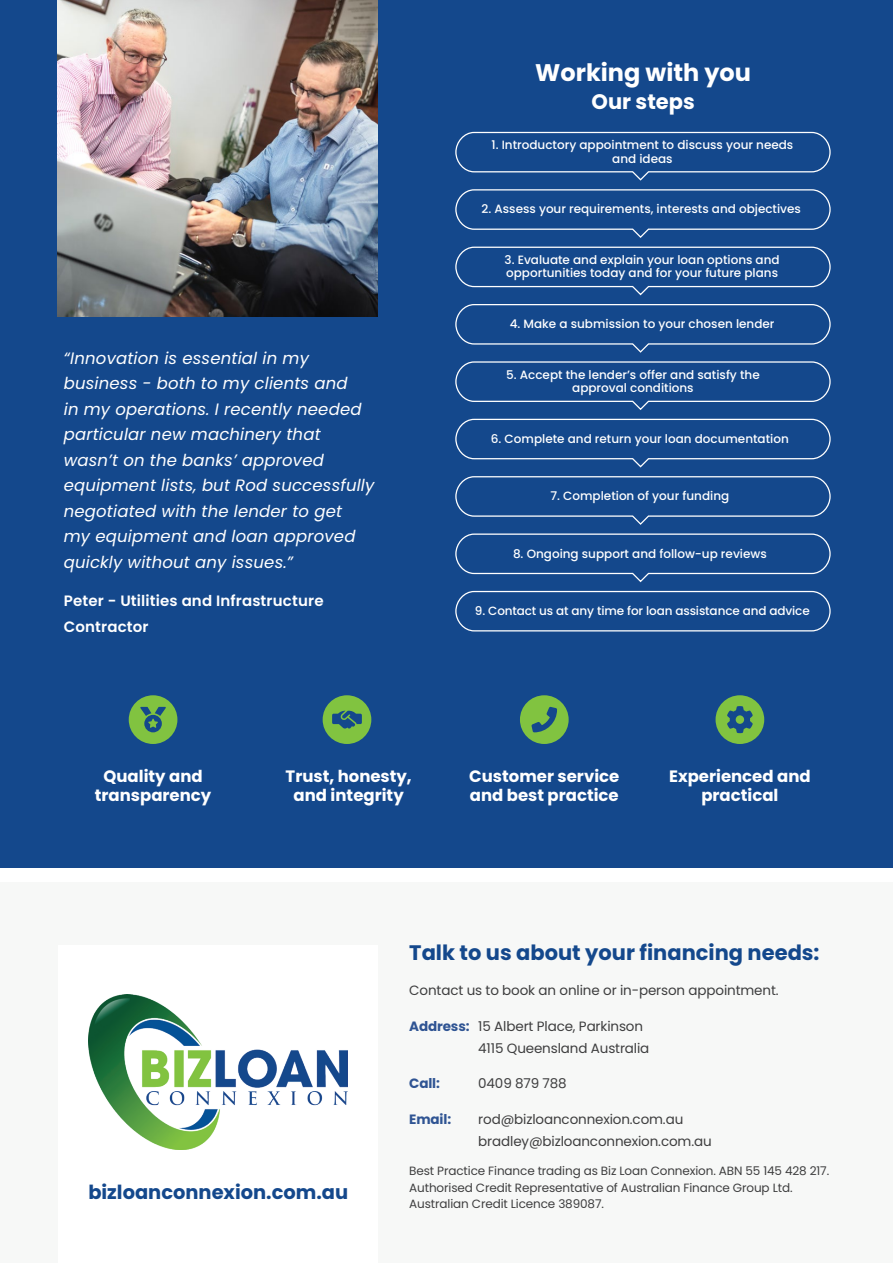
<style>
.page{position:relative;width:893px;height:1263px;background:#fff}
.page>*{position:absolute;margin:0;border:0;box-sizing:border-box;transform-origin:0 0}
.Heading_L3{font:700 24px "Poppins";color:#fff}
.Heading_L3-2{font:700 21px "Poppins";color:#14488c}
.Heading_L3-3{font:700 21px "Poppins";color:#fff}
.Heading_L3-4{font:700 19.5px "Poppins";color:#14488c}
.Body{font:italic 16.5px/25.5px "Poppins";letter-spacing:.01em;color:#fff}
.Body_Small{font:700 16.5px/19.5px "Poppins";color:#fff;text-align:center}
.Body-2{font:600 15px/25.5px "Poppins";letter-spacing:.01em;color:#fff}
.Body_Small-2{font:13.5px/22.5px "Poppins";letter-spacing:-.01em;color:#3e3e3f}
.Body_Small-3{font:700 13.5px "Poppins";letter-spacing:-.01em;color:#2f5493}
.Body_Small-4{font:500 12px/13.5px "Poppins";color:#fff;text-align:center}
.Body_Small-5{font:12px/16.5px "Poppins";letter-spacing:-.01em;color:#3e3e3f}
.s1{font-weight:700;color:#2f5493}
</style>
<div class="page">
<div style="left:0;top:0;width:893px;height:867px;background:#14488c"></div>
<div style="left:455px;top:419px;width:376px;height:40px;border:1px solid #fff;border-radius:19px"></div>
<div style="left:455px;top:476px;width:376px;height:41px;border:1px solid #fff;border-radius:19px"></div>
<div style="left:455px;top:533px;width:376px;height:41px;border:1px solid #fff;border-radius:19px"></div>
<div style="left:455px;top:361px;width:376px;height:41px;border:1px solid #fff;border-radius:19px"></div>
<div style="left:455px;top:304px;width:376px;height:41px;border:1px solid #fff;border-radius:19px"></div>
<div style="left:455px;top:247px;width:376px;height:40px;border:1px solid #fff;border-radius:19px"></div>
<div style="left:455px;top:189px;width:376px;height:41px;border:1px solid #fff;border-radius:19px"></div>
<div style="left:455px;top:132px;width:376px;height:40px;border:1px solid #fff;border-radius:19px"></div>
<div style="left:455px;top:591px;width:376px;height:40px;border:1px solid #fff;border-radius:19px"></div>
<div style="left:0;top:882px;width:893px;height:381px;background:#f7f8f7"></div>
<div style="left:58px;top:945px;width:320px;height:318px;background:#fff"></div>
<img style="left:58px;top:0;width:320px;height:317px">
<img style="left:88px;top:995px;width:259px;height:155px">
<div style="left:129px;top:695px;width:48px;height:49px;background:#81c340;border-radius:50%"></div>
<svg style="left:140px;top:707px;width:26px;height:25px"></svg>
<div style="left:323px;top:695px;width:48px;height:49px;background:#81c340;border-radius:50%"></div>
<div style="left:520px;top:695px;width:49px;height:49px;background:#81c340;border-radius:50%"></div>
<div style="left:715px;top:695px;width:49px;height:49px;background:#81c340;border-radius:50%"></div>
<svg style="left:332px;top:711px;width:30px;height:18px"></svg>
<svg style="left:531px;top:707px;width:26px;height:25px"></svg>
<svg style="left:727px;top:706px;width:26px;height:27px"></svg>
<p class="Heading_L3" style="left:535px;top:58px;width:217px">Working with you</p>
<p class="Heading_L3-3" style="left:591px;top:90px;width:105px">Our steps</p>
<p class="Body" style="left:64px;top:345px;width:312px">“Innovation is essential in my business - both to my clients and<br>in my operations. I recently needed particular new machinery that wasn’t on the banks’ approved equipment lists, but Rod successfully negotiated with the lender to get<br>my equipment and loan approved quickly without any issues.”</p>
<p class="Body-2" style="left:64px;top:588px;width:261px">Peter - Utilities and Infrastructure<br>Contractor</p>
<p class="Body_Small-4" style="left:492px;top:138px;width:303px">1. Introductory appointment to discuss your needs and ideas</p>
<p class="Body_Small-4" style="left:482px;top:202px;width:321px">2. Assess your requirements, interests and objectives</p>
<p class="Body_Small-4" style="left:505px;top:253px;width:277px;text-align:left">3. Evaluate and explain your loan options and opportunities today and for your future plans</p>
<p class="Body_Small-4" style="left:510px;top:317px;width:266px">4. Make a submission to your chosen lender</p>
<p class="Body_Small-4" style="left:506px;top:368px;width:255px">5. Accept the lender’s offer and satisfy the approval conditions</p>
<p class="Body_Small-4" style="left:491px;top:432px;width:299px">6. Complete and return your loan documentation</p>
<p class="Body_Small-4" style="left:550px;top:489px;width:180px">7. Completion of your funding</p>
<p class="Body_Small-4" style="left:513px;top:547px;width:255px">8. Ongoing support and follow-up reviews</p>
<p class="Body_Small-4" style="left:475px;top:604px;width:336px">9. Contact us at any time for loan assistance and advice</p>
<p class="Body_Small" style="left:95px;top:766px;width:118px">Quality and transparency</p>
<p class="Body_Small" style="left:286px;top:766px;width:128px">Trust, honesty, and integrity</p>
<p class="Body_Small" style="left:469px;top:766px;width:152px;text-align:left">Customer service and best practice</p>
<p class="Body_Small" style="left:669px;top:766px;width:143px">Experienced and practical</p>
<p class="Heading_L3-4" style="left:88px;top:1181px;width:261px">bizloanconnexion.com.au</p>
<p class="Heading_L3-2" style="left:409px;top:940px;width:412px">Talk to us about your financing needs:</p>
<p class="Body_Small-2" style="left:409px;top:979px;width:371px">Contact us to book an online or in-person appointment.</p>
<p class="Body_Small-2" style="left:478px;top:1015px;width:173px;text-indent:-69px"><span class="s1">Address:</span> 15 Albert Place, Parkinson<br>4115 Queensland Australia</p>
<p class="Body_Small-3" style="left:409px;top:1076px;width:32px">Call:</p>
<p class="Body_Small-2" style="left:478px;top:1072px;width:90px">0409 879 788</p>
<p class="Body_Small-3" style="left:409px;top:1111px;width:43px">Email:</p>
<p class="Body_Small-2" style="left:478px;top:1108px;width:235px">rod@bizloanconnexion.com.au bradley@bizloanconnexion.com.au</p>
<p class="Body_Small-5" style="left:409px;top:1163px;width:421px">Best Practice Finance trading as Biz Loan Connexion. ABN 55 145 428 217.<br>Authorised Credit Representative of Australian Finance Group Ltd.<br>Australian Credit Licence 389087.</p>
</div>
